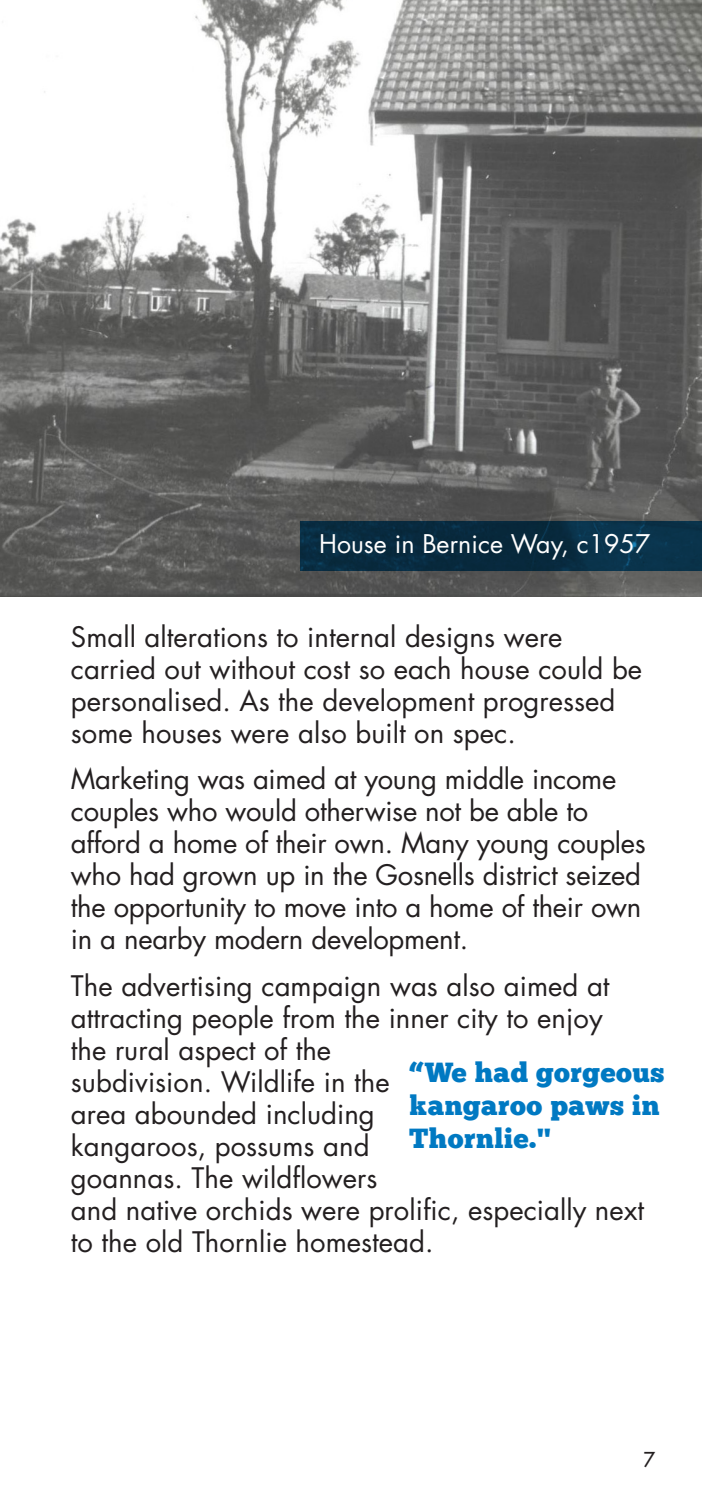
<style>
.page{position:relative;width:702px;height:1489px;background:#fff}
.page>*{position:absolute;margin:0;border:0;box-sizing:border-box;transform-origin:0 0}
.DL_Body_Text_-_black{font:27.5px/32px "Futura";color:#231f20}
.QUOTES{font:27.5px/33px "Chunk Five Ex";letter-spacing:.02em;color:#0079c2}
.sub_image_text{font:25px "Futura";color:#fff}
.t1{font:20px "Futura";color:#231f20}
</style>
<div class="page">
<img style="left:0;top:0;width:702px;height:597px">
<div style="left:300px;top:520px;width:402px;height:50px;background:linear-gradient(to right,#07283c,#09334a)"></div>
<p class="sub_image_text" style="left:319px;top:528px;width:333px">House in Bernice Way, c1957</p>
<p class="DL_Body_Text_-_black" style="left:71px;top:621px;width:572px">Small alterations to internal designs were carried out without cost so each house could be personalised. As the development progressed some houses were also built on spec.</p>
<p class="DL_Body_Text_-_black" style="left:71px;top:763px;width:576px">Marketing was aimed at young middle income couples who would otherwise not be able to afford a home of their own. Many young couples who had grown up in the Gosnells district seized the opportunity to move into a home of their own in a nearby modern development.</p>
<p class="DL_Body_Text_-_black" style="left:71px;top:969px;width:574px">The advertising campaign was also aimed at attracting people from the inner city to enjoy the rural aspect of the<br>subdivision. Wildlife in the<br>area abounded including<br>kangaroos, possums and<br>goannas. The wildflowers<br>and native orchids were prolific, especially next to the old Thornlie homestead.</p>
<p class="QUOTES" style="left:409px;top:1055px;width:257px">“We had gorgeous kangaroo paws in<br>Thornlie."</p>
<p class="t1" style="left:643px;top:1446px;width:13px">7</p>
</div>
